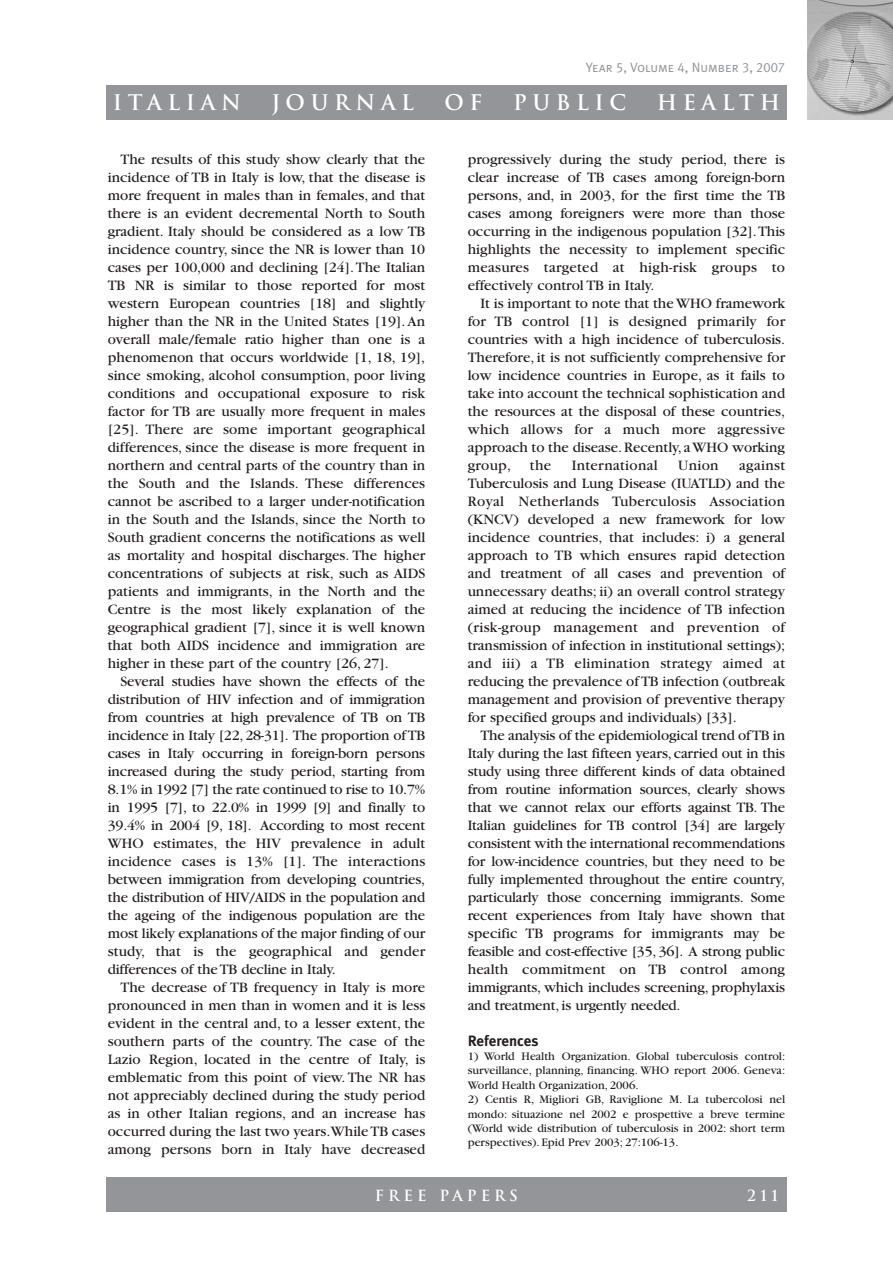
<style>
.page{position:relative;width:893px;height:1263px;background:#fff}
.page>*{position:absolute;margin:0;border:0;box-sizing:border-box;transform-origin:0 0}
.t1{font:700 21px "Trajan";letter-spacing:.265em;color:#fff}
.t2{font:15px/18px "Garamond";color:#231f20;text-align:justify}
.t3{font:15px "Garamond";letter-spacing:.02em;color:#231f20}
.t4{font:700 15px "Trajan";letter-spacing:.265em;color:#fff}
.t5{font:700 15px "Meta Plus";color:#231f20}
.t6{font:13.5px "Meta Plus Normal Caps";color:#939598}
.t7{font:12px/14.4px "Garamond";color:#231f20;text-align:justify}
</style>
<div class="page">
<div style="left:106px;top:85px;width:681px;height:34px;background:#939598"></div>
<div style="left:106px;top:1178px;width:681px;height:34px;background:#939598"></div>
<img style="left:808px;top:0;width:85px;height:119px">
<p class="t6" style="left:586px;top:59px;width:201px">Year 5, Volume 4, Number 3, 2007</p>
<h1 class="t1" style="left:113px;top:90px;width:130px">ITALIAN</h1>
<h1 class="t1" style="left:272px;top:90px;width:144px">JOURNAL</h1>
<h1 class="t1" style="left:445px;top:90px;width:39px">O F</h1>
<h1 class="t1" style="left:513px;top:90px;width:115px">PUBLIC</h1>
<h1 class="t1" style="left:657px;top:90px;width:125px">HEALTH</h1>
<p class="t2" style="left:108px;top:151px;width:319px;text-indent:13px">The results of this study show clearly that the incidence of TB in Italy is low, that the disease is more frequent in males than in females, and that there is an evident decremental North to South gradient. Italy should be considered as a low TB incidence country, since the NR is lower than 10 cases per 100,000 and declining [24].The Italian TB NR is similar to those reported for most western European countries [18] and slightly higher than the NR in the United States [19].An overall male/female ratio higher than one is a phenomenon that occurs worldwide [1, 18, 19], since smoking, alcohol consumption, poor living conditions and occupational exposure to risk factor for TB are usually more frequent in males [25]. There are some important geographical differences, since the disease is more frequent in northern and central parts of the country than in the South and the Islands. These differences cannot be ascribed to a larger under-notification in the South and the Islands, since the North to South gradient concerns the notifications as well as mortality and hospital discharges. The higher concentrations of subjects at risk, such as AIDS patients and immigrants, in the North and the Centre is the most likely explanation of the geographical gradient [7], since it is well known that both AIDS incidence and immigration are higher in these part of the country [26, 27].</p>
<p class="t2" style="left:108px;top:673px;width:319px;text-indent:13px">Several studies have shown the effects of the distribution of HIV infection and of immigration from countries at high prevalence of TB on TB incidence in Italy [22,28-31]. The proportion ofTB cases in Italy occurring in foreign-born persons increased during the study period, starting from 8.1% in 1992 [7] the rate continued to rise to 10.7% in 1995 [7], to 22.0% in 1999 [9] and finally to 39.4% in 2004 [9, 18]. According to most recent WHO estimates, the HIV prevalence in adult incidence cases is 13% [1]. The interactions between immigration from developing countries, the distribution of HIV/AIDS in the population and the ageing of the indigenous population are the most likely explanations of the major finding of our study, that is the geographical and gender differences of the TB decline in Italy.</p>
<p class="t2" style="left:108px;top:979px;width:319px;text-indent:13px">The decrease of TB frequency in Italy is more pronounced in men than in women and it is less evident in the central and, to a lesser extent, the southern parts of the country. The case of the Lazio Region, located in the centre of Italy, is emblematic from this point of view. The NR has not appreciably declined during the study period as in other Italian regions, and an increase has occurred during the last two years.WhileTB cases among persons born in Italy have decreased</p>
<p class="t2" style="left:468px;top:151px;width:319px">progressively during the study period, there is clear increase of TB cases among foreign-born persons, and, in 2003, for the first time the TB cases among foreigners were more than those occurring in the indigenous population [32].This highlights the necessity to implement specific measures targeted at high-risk groups to effectively control TB in Italy.</p>
<p class="t2" style="left:468px;top:295px;width:319px;text-indent:13px">It is important to note that the WHO framework for TB control [1] is designed primarily for countries with a high incidence of tuberculosis.<br>Therefore, it is not sufficiently comprehensive for low incidence countries in Europe, as it fails to take into account the technical sophistication and the resources at the disposal of these countries, which allows for a much more aggressive approach to the disease.Recently, aWHO working group, the</p>
<p class="t3" style="left:572px;top:460px;width:87px">International</p>
<p class="t2" style="left:678px;top:457px;width:42px">Union</p>
<p class="t2" style="left:468px;top:457px;width:319px;text-indent:271px">against Tuberculosis and Lung Disease (IUATLD) and the Royal Netherlands Tuberculosis Association (KNCV) developed a new framework for low incidence countries, that includes: i) a general approach to TB which ensures rapid detection and treatment of all cases and prevention of unnecessary deaths; ii) an overall control strategy aimed at reducing the incidence of TB infection (risk-group management and prevention of transmission of infection in institutional settings); and iii) a TB elimination strategy aimed at reducing the prevalence ofTB infection (outbreak management and provision of preventive therapy for specified groups and individuals) [33].</p>
<p class="t2" style="left:468px;top:727px;width:319px;text-indent:13px">The analysis of the epidemiological trend ofTB in Italy during the last fifteen years, carried out in this study using three different kinds of data obtained from routine information sources, clearly shows that we cannot relax our efforts against TB. The Italian guidelines for TB control [34] are largely consistent with the international recommendations for low-incidence countries, but they need to be fully implemented throughout the entire country, particularly those concerning immigrants. Some recent experiences from Italy have shown that specific TB programs for immigrants may be feasible and cost-effective [35, 36]. A strong public health commitment on TB control among immigrants, which includes screening, prophylaxis and treatment, is urgently needed.</p>
<p class="t5" style="left:468px;top:1032px;width:72px">References</p>
<p class="t7" style="left:468px;top:1050px;width:319px">1) World Health Organization. Global tuberculosis control: surveillance, planning, financing. WHO report 2006. Geneva:<br>World Health Organization, 2006.</p>
<p class="t7" style="left:468px;top:1093px;width:319px">2) Centis R, Migliori GB, Raviglione M. La tubercolosi nel mondo: situazione nel 2002 e prospettive a breve termine (World wide distribution of tuberculosis in 2002: short term perspectives). Epid Prev 2003; 27:106-13.</p>
<p class="t4" style="left:375px;top:1186px;width:145px">FREE PAPERS</p>
<p class="t4" style="left:747px;top:1186px;width:32px">211</p>
</div>
